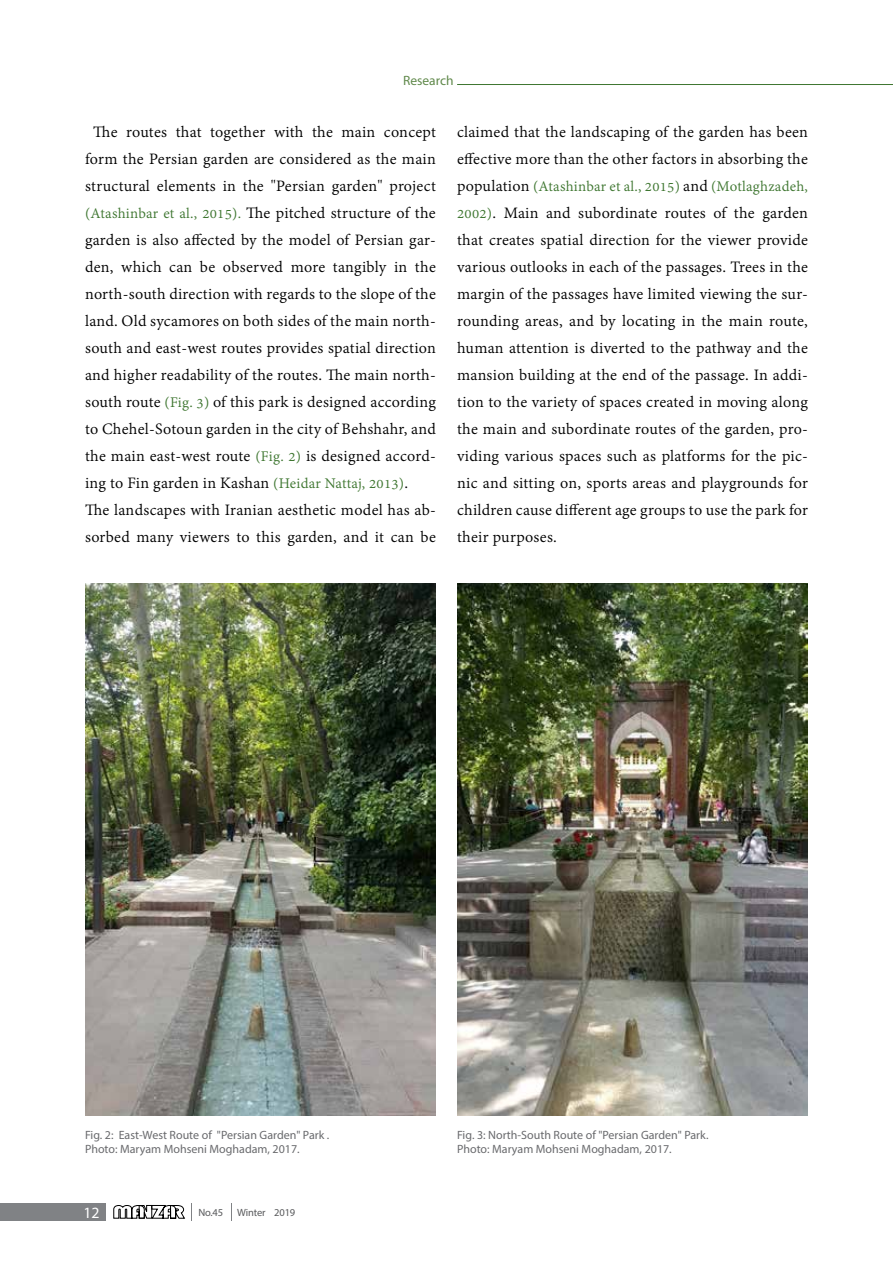
<style>
.page{position:relative;width:893px;height:1263px;background:#fff}
.page>*{position:absolute;margin:0;border:0;box-sizing:border-box;transform-origin:0 0}
.t1{font:17.25px/27px "Adobe Devanagari";letter-spacing:.015em;color:#000}
.t2{font:15.9px "Adobe Devanagari";letter-spacing:.015em;color:#3e7630}
.t3{font:15.75px "Myriad Pro";color:#fff}
.t4{font:13.5px "Myriad Pro";color:#60894b}
.t5{font:12px/14.2px "Myriad Pro";color:#696a6d}
.t6{font:10.5px "Myriad Pro";letter-spacing:-.01em;color:#58595b}
.s1{font-size:15.9px;color:#3e7630}
.s2{font-size:17.25px;color:#000}
</style>
<div class="page">
<hr style="left:457px;top:84px;width:436px;height:1px;background:#3e7630">
<div style="left:79px;top:1202px;width:27px;height:18px;background:#808285"></div>
<div style="left:0;top:1202px;width:78px;height:18px;background:#808285"></div>
<svg style="left:231px;top:1203px;width:1px;height:17px"></svg>
<svg style="left:191px;top:1203px;width:1px;height:17px"></svg>
<svg style="left:113px;top:1205px;width:72px;height:14px"></svg>
<img style="left:85px;top:584px;width:351px;height:531px">
<img style="left:457px;top:584px;width:351px;height:531px">
<p class="t4" style="left:403px;top:72px;width:52px">Research</p>
<p class="t1" style="left:85px;top:120px;width:352px;text-indent:8px">The routes that together with the main concept form the Persian garden are considered as the main structural elements in the "Persian garden" project <span class="s1">(Atashinbar et al., 2015).</span> The pitched structure of the garden is also affected by the model of Persian gar&shy;den, which can be observed more tangibly in the north-south direction with regards to the slope of the land. Old sycamores on both sides of the main north&shy;south and east-west routes provides spatial direction and higher readability of the routes. The main north&shy;south route <span class="s1">(Fig. 3)</span> of this park is designed according to Chehel-Sotoun garden in the city of Behshahr, and the main east-west route <span class="s1">(Fig. 2)</span> is designed accord&shy;ing to Fin garden in Kashan <span class="s1">(Heidar Nattaj, 2013)</span>.<br>The landscapes with Iranian aesthetic model has ab&shy;sorbed many viewers to this garden, and it can be</p>
<p class="t1" style="left:457px;top:120px;width:352px">claimed that the landscaping of the garden has been effective more than the other factors in absorbing the</p>
<p class="t2" style="left:457px;top:177px;width:352px"><span class="s2">population</span> (Atashinbar et al., 2015) <span class="s2">and</span> (Motlaghzadeh,</p>
<p class="t1" style="left:457px;top:201px;width:352px;text-align:justify"><span class="s1">2002)</span>. Main and subordinate routes of the garden that creates spatial direction for the viewer provide various outlooks in each of the passages. Trees in the margin of the passages have limited viewing the sur&shy;rounding areas, and by locating in the main route, human attention is diverted to the pathway and the mansion building at the end of the passage. In addi&shy;tion to the variety of spaces created in moving along the main and subordinate routes of the garden, pro&shy;viding various spaces such as platforms for the pic&shy;nic and sitting on, sports areas and playgrounds for children cause different age groups to use the park for their purposes.</p>
<p class="t5" style="left:85px;top:1127px;width:246px">Fig. 2: East-West Route of "Persian Garden" Park .<br>Photo: Maryam Mohseni Moghadam, 2017.</p>
<p class="t5" style="left:457px;top:1127px;width:253px">Fig. 3: North-South Route of "Persian Garden" Park.<br>Photo: Maryam Mohseni Moghadam, 2017.</p>
<p class="t3" style="left:83px;top:1202px;width:18px">12</p>
<p class="t6" style="left:198px;top:1206px;width:26px">No.45</p>
<p class="t6" style="left:237px;top:1206px;width:60px">Winter 2019</p>
</div>
